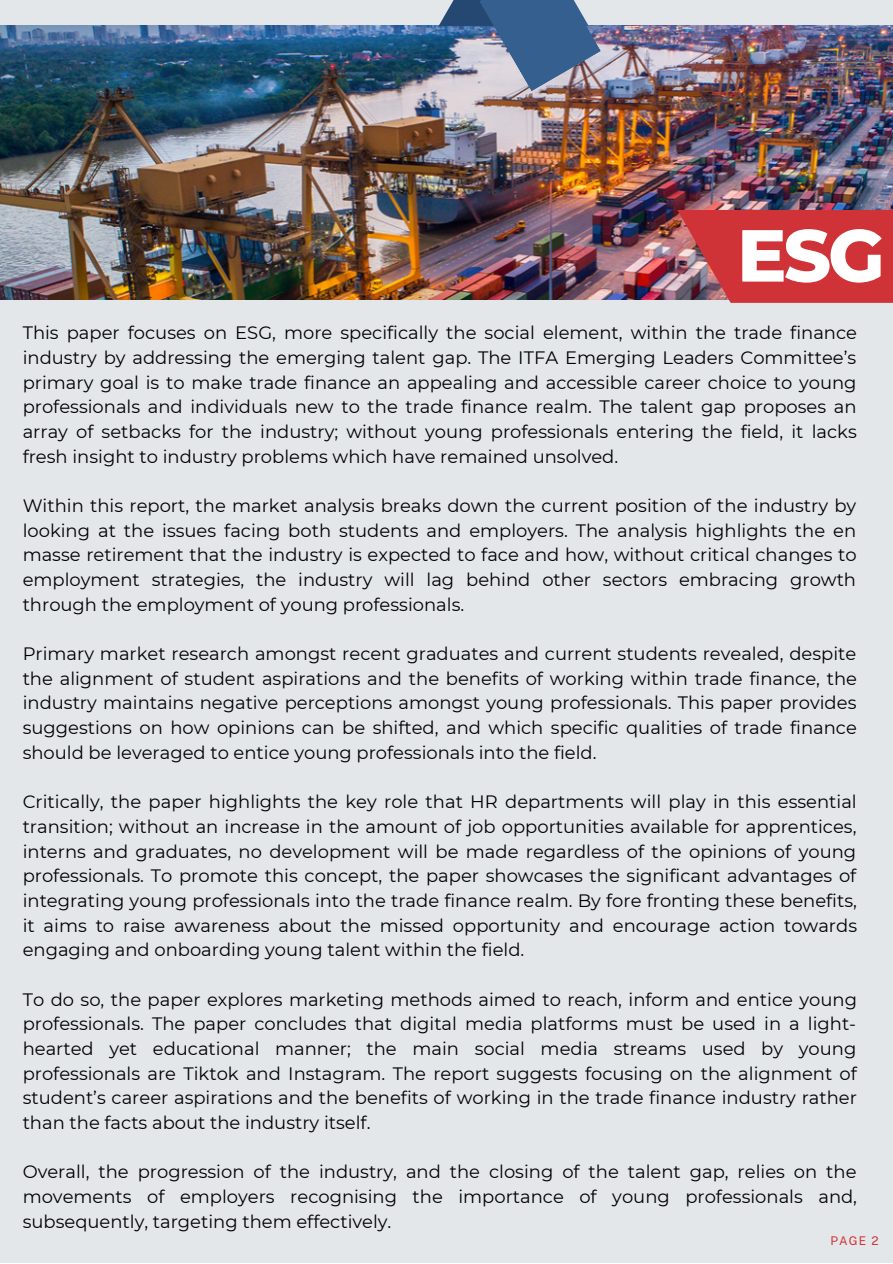
<style>
.page{position:relative;width:893px;height:1264px;background:#fff}
.page>*{position:absolute;margin:0;border:0;box-sizing:border-box;transform-origin:0 0}
.t1{font:800 73.5px "Montserrat";color:#fff}
.t2{font:18px/24.6px "Montserrat";color:#000;text-align:justify}
.t3{font:12px "Public Sans";color:#cf3338}
</style>
<div class="page">
<div style="left:0;top:0;width:892px;height:1262px;background:#e4e7ea"></div>
<img style="left:0;top:26px;width:892px;height:273px">
<svg style="left:438px;top:0;width:30px;height:26px"></svg>
<div style="left:468px;top:0;width:120px;height:26px;background:#244872"></div>
<svg style="left:479px;top:0;width:122px;height:91px"></svg>
<div style="left:677px;top:210px;width:215px;height:93px;background:#cf3338"></div>
<p class="t1" style="left:737px;top:210px;width:149px">ESG</p>
<p class="t2" style="left:23px;top:320px;width:835px">This paper focuses on ESG, more specifically the social element, within the trade finance industry by addressing the emerging talent gap. The ITFA Emerging Leaders Committee’s primary goal is to make trade finance an appealing and accessible career choice to young professionals and individuals new to the trade finance realm. The talent gap proposes an array of setbacks for the industry; without young professionals entering the field, it lacks fresh insight to industry problems which have remained unsolved.</p>
<p class="t2" style="left:23px;top:493px;width:835px">Within this report, the market analysis breaks down the current position of the industry by looking at the issues facing both students and employers. The analysis highlights the en masse retirement that the industry is expected to face and how, without critical changes to employment strategies, the industry will lag behind other sectors embracing growth through the employment of young professionals.</p>
<p class="t2" style="left:23px;top:641px;width:835px">Primary market research amongst recent graduates and current students revealed, despite the alignment of student aspirations and the benefits of working within trade finance, the industry maintains negative perceptions amongst young professionals. This paper provides suggestions on how opinions can be shifted, and which specific qualities of trade finance should be leveraged to entice young professionals into the field.</p>
<p class="t2" style="left:23px;top:789px;width:835px">Critically, the paper highlights the key role that HR departments will play in this essential transition; without an increase in the amount of job opportunities available for apprentices, interns and graduates, no development will be made regardless of the opinions of young professionals. To promote this concept, the paper showcases the significant advantages of integrating young professionals into the trade finance realm. By fore fronting these benefits, it aims to raise awareness about the missed opportunity and encourage action towards engaging and onboarding young talent within the field.</p>
<p class="t2" style="left:23px;top:986px;width:835px">To do so, the paper explores marketing methods aimed to reach, inform and entice young professionals. The paper concludes that digital media platforms must be used in a light&shy;hearted yet educational manner; the main social media streams used by young professionals are Tiktok and Instagram. The report suggests focusing on the alignment of student’s career aspirations and the benefits of working in the trade finance industry rather than the facts about the industry itself.</p>
<p class="t2" style="left:23px;top:1159px;width:835px">Overall, the progression of the industry, and the closing of the talent gap, relies on the movements of employers recognising the importance of young professionals and, subsequently, targeting them effectively.</p>
<p class="t3" style="left:830px;top:1233px;width:50px">PAGE 2</p>
</div>
